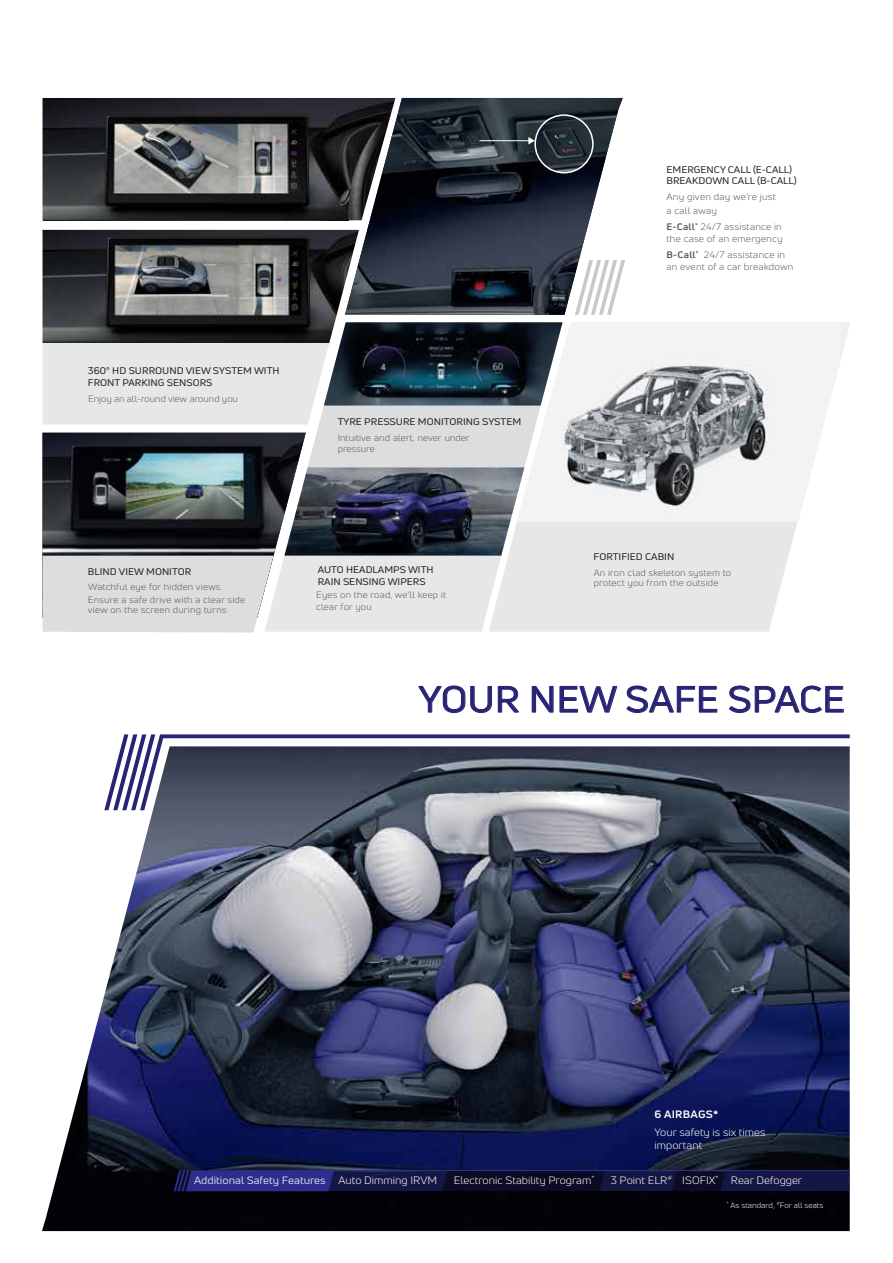
<style>
.page{position:relative;width:893px;height:1263px;background:#fff}
.page>*{position:absolute;margin:0;border:0;box-sizing:border-box;transform-origin:0 0}
.t1{font:36px "Uni Neue";color:#272474;scale:1.1 1}
.t2{font:10.5px/12.5px "Uni Neue";color:#fff;scale:1.1 1}
.t3{font:10.5px "Uni Neue";color:#fff;scale:1.1 1}
.t4{font:700 10.5px "Uni Neue";letter-spacing:.02em;color:#fff;scale:1.1 1}
.t5{font:9.45px/12.5px "Uni Neue";color:#231f20;scale:1.1 1}
.t6{font:9.3px/12px "Uni Neue";letter-spacing:.02em;color:#58595b;scale:1.1 1}
.t7{font:9px/10.1px "Uni Neue";letter-spacing:.02em;color:#58595b;scale:1.1 1}
.t8{font:9px/11.1px "Uni Neue";color:#58595b;scale:1.1 1}
.t9{font:7.65px "Uni Neue";color:#fff;scale:1.1 1}
.t10{font:6.15px "Uni Neue";color:#fff;scale:1.1 1}
.s1{font-weight:700}
.s2{font-style:inherit}
</style>
<div class="page">
<img style="left:42px;top:810px;width:808px;height:421px">
<svg style="left:155px;top:734px;width:695px;height:76px;background:#5f6576"></svg>
<svg style="left:104px;top:734px;width:51px;height:76px"></svg>
<svg style="left:419px;top:686px;width:73px;height:27px"></svg>
<svg style="left:498px;top:686px;width:20px;height:26px"></svg>
<svg style="left:532px;top:686px;width:21px;height:26px"></svg>
<svg style="left:560px;top:686px;width:57px;height:26px"></svg>
<svg style="left:627px;top:686px;width:90px;height:27px"></svg>
<svg style="left:729px;top:686px;width:115px;height:27px"></svg>
<svg style="left:174px;top:1170px;width:676px;height:21px;background:#17184d"></svg>
<img style="left:345px;top:98px;width:278px;height:162px">
<svg style="left:43px;top:260px;width:754px;height:373px"></svg>
<img style="left:43px;top:98px;width:352px;height:122px">
<img style="left:43px;top:230px;width:316px;height:113px">
<img style="left:535px;top:115px;width:58px;height:58px;border-radius:29px">
<div style="left:534px;top:114px;width:60px;height:59px;border:2px solid #fff;border-radius:50%"></div>
<hr style="left:479px;top:140px;width:50px;height:1px;background:#fff">
<svg style="left:528px;top:137px;width:7px;height:7px"></svg>
<p class="t5" style="left:88px;top:364px;width:176px">360° HD SURROUND VIEW SYSTEM WITH<br>FRONT PARKING SENSORS</p>
<p class="t8" style="left:88px;top:393px;width:138px">Enjoy an all-round view around you</p>
<p class="t5" style="left:338px;top:415px;width:168px">TYRE PRESSURE MONITORING SYSTEM</p>
<p class="t8" style="left:338px;top:432px;width:121px">Intuitive and alert, never under pressure</p>
<p class="t5" style="left:666px;top:164px;width:120px;line-height:11.1px">EMERGENCY CALL (E-CALL)<br>BREAKDOWN CALL (B-CALL)</p>
<p class="t6" style="left:667px;top:190px;width:101px;line-height:13.4px">Any given day we’re just a call away</p>
<p class="t6" style="left:666px;top:220px;width:107px"><span class="s1">E-Call</span><sup>*</sup> 24/7 assistance in the case of an emergency</p>
<p class="t6" style="left:666px;top:249px;width:117px"><span class="s1">B-Call</span><sup>*</sup> 24/7 assistance in an event of a car breakdown</p>
<p class="t5" style="left:88px;top:565px;width:95px">BLIND VIEW MONITOR</p>
<p class="t7" style="left:88px;top:580px;width:144px;line-height:13.4px">Watchful eye for hidden views.<br>Ensure a safe drive with a clear side</p>
<p class="t7" style="left:88px;top:605px;width:128px">view on the screen during turns</p>
<p class="t5" style="left:318px;top:563px;width:107px">AUTO HEADLAMPS WITH<br>RAIN SENSING WIPERS</p>
<p class="t7" style="left:316px;top:589px;width:120px;line-height:11.2px">Eyes on the road, we’ll keep it clear for you</p>
<p class="t5" style="left:594px;top:551px;width:75px">FORTIFIED CABIN</p>
<p class="t7" style="left:594px;top:568px;width:127px">An iron clad skeleton system to protect you from the outside</p>
<h1 class="t1" style="left:419px;top:677px;width:389px">YOUR NEW SAFE SPACE</h1>
<p class="t4" style="left:654px;top:1108px;width:60px">6 AIRBAGS*</p>
<p class="t2" style="left:655px;top:1126px;width:102px">Your safety is six times important</p>
<p class="t3" style="left:194px;top:1173px;width:223px">Additional Safety Features <span class="s2">Auto Dimming IRVM</span></p>
<p class="t2" style="left:610px;top:1174px;width:97px">3 Point ELR<sup>#</sup> ISOFIX</p>
<p class="t2" style="left:731px;top:1174px;width:66px">Rear Defogger</p>
<p class="t10" style="left:716px;top:1174px;width:4px">*</p>
<p class="t2" style="left:454px;top:1174px;width:129px">Electronic Stability Program<sup>*</sup></p>
<p class="t9" style="left:726px;top:1200px;width:90px"><sup>*</sup> As standard, <sup>#</sup>For all seats</p>
</div>
